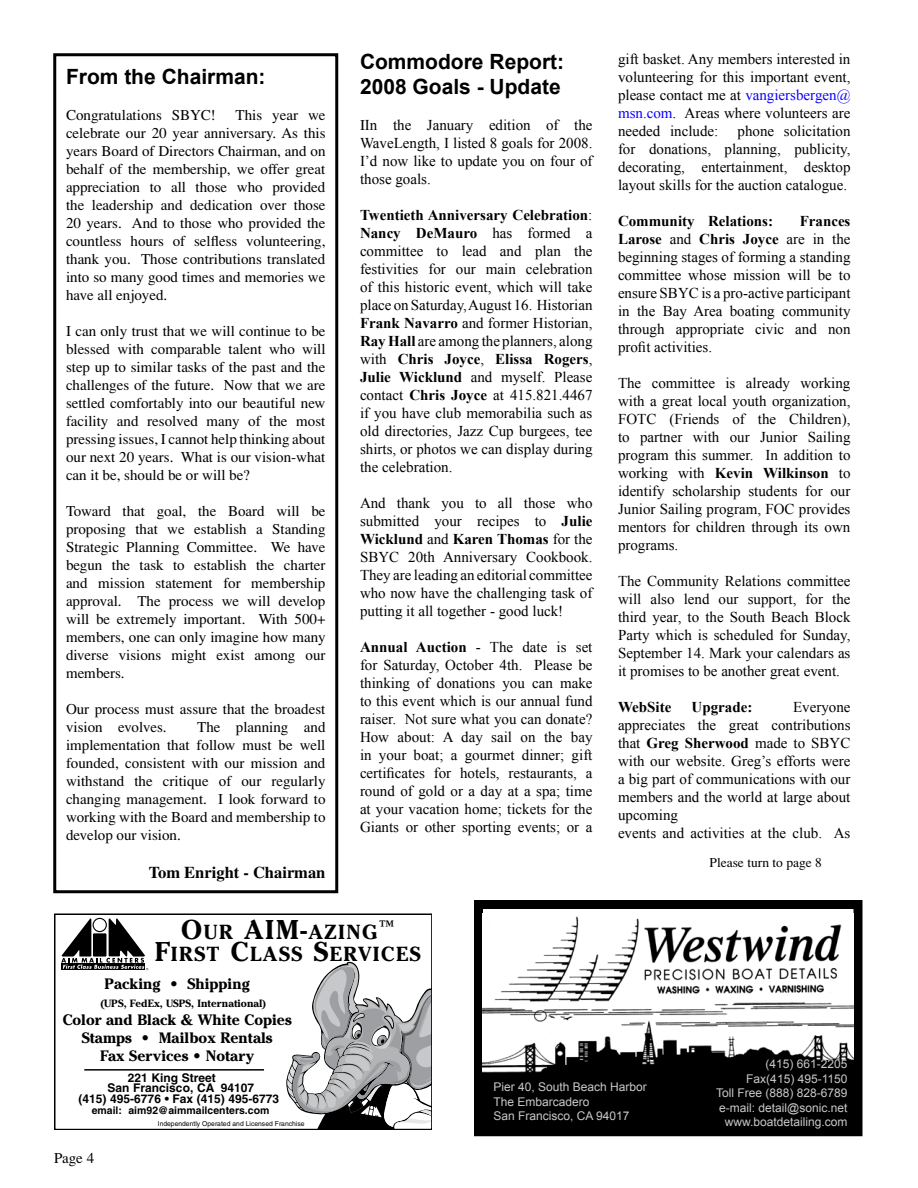
<style>
.page{position:relative;width:918px;height:1188px;background:#fff}
.page>*{position:absolute;margin:0;border:0;box-sizing:border-box;transform-origin:0 0}
.t1{font:700 21px/25.2px "Arial";color:#000}
.t2{font:700 20.25px/22.5px "Cheltenham";letter-spacing:.075em;color:#000;text-align:center}
.t3{font:700 16.5px "Times";color:#000}
.t4{font:15px/18px "Times New Roman";color:#000;text-align:justify}
.t5{font:15px/18px "Times";color:#000;text-align:justify}
.t6{font:700 15px/18px "Cheltenham";color:#000;text-align:center}
.t7{font:700 15px "Times New Roman";color:#000}
.t8{font:13.5px "Times";color:#000}
.t9{font:12px/14.4px "Arial";color:#c6c8ca}
.t10{font:700 12px "Helvetica";color:#000}
.t11{font:700 10.5px "Cheltenham";color:#000}
.t12{font:700 10.5px "Helvetica";color:#000}
.t13{font:6.75px "Helvetica";color:#000}
.s1{font-family:"Times"}
.s2{font-weight:700}
.s3{font-size:27px}
.s4{color:#0c00ff}
</style>
<div class="page">
<div style="left:53px;top:53px;width:285px;height:840px;border:3px solid #000"></div>
<svg style="left:61px;top:918px;width:87px;height:52px"></svg>
<hr style="left:84px;top:1069px;width:180px;height:2px;background:#000">
<svg style="left:286px;top:962px;width:146px;height:168px"></svg>
<div style="left:54px;top:914px;width:378px;height:215px;border:2px solid #000"></div>
<div style="left:474px;top:900px;width:388px;height:236px;border:9px solid #000"></div>
<img style="left:482px;top:914px;width:372px;height:213px">
<h1 class="t1" style="left:66px;top:64px;width:201px">From the Chairman:</h1>
<p class="t5" style="left:66px;top:106px;width:151px">Congratulations SBYC!</p>
<p class="t5" style="left:66px;top:106px;width:261px;text-indent:170px">This year we celebrate our 20 year anniversary. As this years Board of Directors Chairman, and on behalf of the membership, we offer great appreciation to all those who provided the leadership and dedication over those 20 years. And to those who provided the countless hours of selfless volunteering, thank you. Those contributions translated into so many good times and memories we have all enjoyed.</p>
<p class="t5" style="left:66px;top:322px;width:261px">I can only trust that we will continue to be blessed with comparable talent who will step up to similar tasks of the past and the challenges of the future. Now that we are settled comfortably into our beautiful new facility and resolved many of the most pressing issues, I cannot help thinking about our next 20 years. What is our vision-what can it be, should be or will be?</p>
<p class="t5" style="left:66px;top:502px;width:261px">Toward that goal, the Board will be proposing that we establish a Standing Strategic Planning Committee. We have begun the task to establish the charter and mission statement for membership approval. The process we will develop will be extremely important. With 500+ members, one can only imagine how many diverse visions might exist among our members.</p>
<p class="t5" style="left:66px;top:700px;width:261px">Our process must assure that the broadest vision evolves.</p>
<p class="t5" style="left:66px;top:718px;width:261px;text-indent:131px">The planning and implementation that follow must be well founded, consistent with our mission and withstand the critique of our regularly changing management. I look forward to working with the Board and membership to develop our vision.</p>
<p class="t3" style="left:149px;top:863px;width:178px">Tom Enright - Chairman</p>
<h1 class="t1" style="left:360px;top:49px;width:206px">Commodore Report:<br>2008 Goals - Update</h1>
<p class="t4" style="left:360px;top:116px;width:234px"><span class="s1">I</span>In the January edition of the WaveLength, I listed 8 goals for 2008.<br>I’d now like to update you on four of those goals.</p>
<p class="t4" style="left:360px;top:206px;width:234px"><span class="s2">Twentieth Anniversary Celebration</span>:<br><span class="s2">Nancy DeMauro</span> has formed a committee to lead and plan the festivities for our main celebration of this historic event, which will take place on Saturday, August 16. Historian <span class="s2">Frank Navarro</span> and former Historian, <span class="s2">Ray Hall</span> are among the planners, along with <span class="s2">Chris Joyce</span>, <span class="s2">Elissa Rogers</span>, <span class="s2">Julie Wicklund</span> and myself. Please contact <span class="s2">Chris Joyce</span> at 415.821.4467 if you have club memorabilia such as old directories, Jazz Cup burgees, tee shirts, or photos we can display during the celebration.</p>
<p class="t4" style="left:360px;top:494px;width:234px">And thank you to all those who submitted your recipes to <span class="s2">Julie Wicklund</span> and <span class="s2">Karen Thomas</span> for the SBYC 20th Anniversary Cookbook.<br>They are leading an editorial committee who now have the challenging task of putting it all together - good luck!</p>
<p class="t4" style="left:360px;top:638px;width:234px"><span class="s2">Annual Auction</span> - The date is set for Saturday, October 4th. Please be thinking of donations you can make to this event which is our annual fund raiser. Not sure what you can donate?<br>How about: A day sail on the bay in your boat; a gourmet dinner; gift certificates for hotels, restaurants, a round of gold or a day at a spa; time at your vacation home; tickets for the Giants or other sporting events; or a</p>
<h2 class="t2" style="left:155px;top:920px;width:267px"><span class="s3">O</span>UR <span class="s3">AIM-</span>AZING<sup>™<br></sup><span class="s3">F</span>IRST <span class="s3">C</span>LASS <span class="s3">S</span>ERVICES</h2>
<p class="t4" style="left:618px;top:50px;width:234px">gift basket. Any members interested in volunteering for this important event, please contact me at <span class="s4">vangiersbergen@ msn.com</span>. Areas where volunteers are needed include:</p>
<p class="t4" style="left:618px;top:122px;width:234px;text-indent:120px">phone solicitation for donations, planning, publicity, decorating, entertainment, desktop layout skills for the auction catalogue.</p>
<p class="t7" style="left:618px;top:213px;width:157px">Community Relations:</p>
<p class="t4" style="left:618px;top:212px;width:234px;text-indent:182px"><span class="s2">Frances Larose</span> and <span class="s2">Chris Joyce</span> are in the beginning stages of forming a standing committee whose mission will be to ensure SBYC is a pro-active participant in the Bay Area boating community through appropriate civic and non profit activities.</p>
<p class="t4" style="left:618px;top:374px;width:234px">The committee is already working with a great local youth organization, FOTC (Friends of the Children), to partner with our Junior Sailing program this summer. In addition to working with <span class="s2">Kevin Wilkinson</span> to identify scholarship students for our Junior Sailing program, FOC provides mentors for children through its own programs.</p>
<p class="t4" style="left:618px;top:572px;width:234px">The Community Relations committee will also lend our support, for the third year, to the South Beach Block Party which is scheduled for Sunday, September 14. Mark your calendars as it promises to be another great event.</p>
<p class="t7" style="left:618px;top:699px;width:55px">WebSite</p>
<p class="t7" style="left:692px;top:699px;width:62px">Upgrade:</p>
<p class="t4" style="left:618px;top:698px;width:234px;text-align:left;text-indent:175px">Everyone appreciates the great contributions that <span class="s2">Greg Sherwood</span> made to SBYC with our website. Greg’s efforts were a big part of communications with our members and the world at large about upcoming<br>events and activities at the club. As</p>
<p class="t8" style="left:710px;top:855px;width:114px">Please turn to page 8</p>
<p class="t6" style="left:104px;top:975px;width:147px">Packing • Shipping</p>
<p class="t11" style="left:101px;top:997px;width:167px">(UPS, FedEx, USPS, International)</p>
<p class="t6" style="left:63px;top:1011px;width:230px">Color and Black &amp; White Copies<br>Stamps • Mailbox Rentals<br>Fax Services • Notary</p>
<p class="t10" style="left:128px;top:1070px;width:90px">221 King Street</p>
<p class="t10" style="left:108px;top:1081px;width:148px">San Francisco, CA 94107</p>
<p class="t10" style="left:79px;top:1092px;width:202px">(415) 495-6776 • Fax (415) 495-6773</p>
<p class="t12" style="left:92px;top:1104px;width:179px">email: aim92@aimmailcenters.com</p>
<p class="t13" style="left:158px;top:1120px;width:148px">Independently Operated and Licensed Franchise</p>
<p class="t5" style="left:54px;top:1149px;width:42px">Page 4</p>
<p class="t9" style="left:494px;top:1080px;width:155px">Pier 40, South Beach Harbor<br>The Embarcadero<br>San Francisco, CA 94017</p>
<p class="t9" style="left:716px;top:1057px;width:133px;text-align:right">(415) 661-2205<br>Fax(415) 495-1150<br>Toll Free (888) 828-6789 e-mail: detail@sonic.net www.boatdetailing.com</p>
</div>
